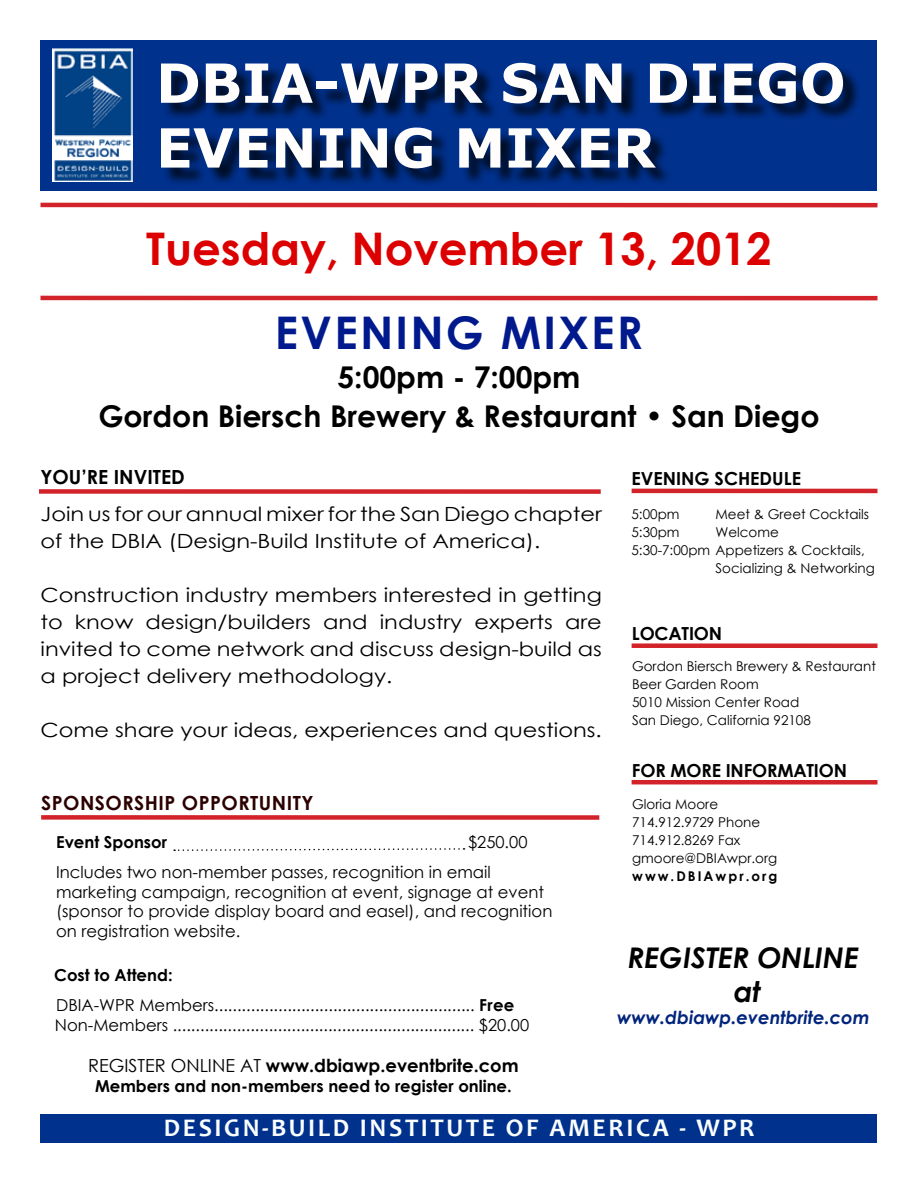
<style>
.page{position:relative;width:918px;height:1188px;background:#fff}
.page>*{position:absolute;margin:0;border:0;box-sizing:border-box;transform-origin:0 0}
.t1{font:700 54px/64.8px "Verdana";color:#fffefd}
.t2{font:700 45px "Century Gothic";color:#dc0000}
.t3{font:700 45px "Century Gothic";letter-spacing:.05em;color:#001a8d}
.t4{font:700 30px/39px "Century Gothic";color:#000;text-align:center}
.t5{font:italic 700 28.5px/34.2px "Century Gothic";color:#000;text-align:center}
.t6{font:700 25.5px "Candara";letter-spacing:.1em;color:#fafefd}
.t7{font:19.65px/27px "Century Gothic";color:#000;scale:1.15 1}
.t8{font:700 19.5px "Century Gothic";letter-spacing:.025em;color:#2c0001}
.t9{font:700 19.5px "Century Gothic";color:#000}
.t10{font:700 18px "Century Gothic";color:#000}
.t11{font:italic 700 18px "Century Gothic";color:#00247c}
.t12{font:16.5px/30px "Century Gothic";color:#000}
.t13{font:700 16.5px "Century Gothic";color:#000}
.t14{font:13.5px/18px "Century Gothic";color:#000}
.t15{font:700 13.5px "Century Gothic";letter-spacing:.15em;color:#000}
.s1{font-weight:700}
.s2{font-weight:400}
</style>
<div class="page">
<div style="left:40px;top:1114px;width:838px;height:29px;background:#00318d"></div>
<div style="left:40px;top:40px;width:838px;height:151px;background:#00318d"></div>
<img style="left:52px;top:49px;width:80px;height:132px">
<div style="left:163px;top:64px;width:699px;height:123px;background:#000;opacity:.75"></div>
<div style="left:39px;top:489px;width:562px;height:5px;background:#d2232a"></div>
<hr style="left:632px;top:489px;width:245px;height:4px;background:#d2232a">
<div style="left:632px;top:643px;width:245px;height:5px;background:#d2232a"></div>
<hr style="left:41px;top:203px;width:836px;height:4px;background:#d2232a">
<div style="left:632px;top:780px;width:245px;height:5px;background:#d2232a"></div>
<hr style="left:41px;top:296px;width:836px;height:4px;background:#d2232a">
<svg style="left:174px;top:848px;width:291px;height:3px"></svg>
<div style="left:41px;top:815px;width:558px;height:5px;background:#d2232a"></div>
<h1 class="t1" style="left:156px;top:50px;width:691px">DBIA-WPR SAN DIEGO<br>EVENING MIXER</h1>
<h2 class="t2" style="left:146px;top:214px;width:627px">Tuesday, November 13, 2012</h2>
<h2 class="t3" style="left:275px;top:298px;width:370px">EVENING MIXER</h2>
<h3 class="t4" style="left:98px;top:356px;width:723px">5:00pm - 7:00pm<br>Gordon Biersch Brewery &amp; Restaurant • San Diego</h3>
<p class="t9" style="left:40px;top:463px;width:146px">YOU’RE INVITED</p>
<p class="t7" style="left:40px;top:500px;width:490px">Join us for our annual mixer for the San Diego chapter of the DBIA (Design-Build Institute of America).</p>
<p class="t7" style="left:40px;top:581px;width:490px;text-align:justify">Construction industry members interested in getting to know design/builders and industry experts are invited to come network and discuss design-build as a project delivery methodology.</p>
<p class="t7" style="left:40px;top:716px;width:490px">Come share your ideas, experiences and questions.</p>
<p class="t8" style="left:41px;top:788px;width:274px">SPONSORSHIP OPPORTUNITY</p>
<p class="t12" style="left:56px;top:827px;width:473px;text-indent:412px">$250.00<br>Includes two non-member passes, recognition in email</p>
<p class="t12" style="left:56px;top:882px;width:498px;line-height:19.8px">marketing campaign, recognition at event, signage at event (sponsor to provide display board and easel), and recognition on registration website.</p>
<p class="t12" style="left:54px;top:960px;width:462px"><span class="s1">Cost to Attend:<br></span>DBIA-WPR Members......................................................... <span class="s1">Free</span></p>
<p class="t12" style="left:55px;top:1010px;width:476px">Non-Members .................................................................. $20.00</p>
<p class="t10" style="left:88px;top:1052px;width:432px"><span class="s2">REGISTER ONLINE AT</span> www.dbiawp.eventbrite.com</p>
<p class="t13" style="left:95px;top:1074px;width:418px">Members and non-members need to register online.</p>
<p class="t13" style="left:56px;top:829px;width:112px">Event Sponsor</p>
<p class="t10" style="left:632px;top:465px;width:171px">EVENING SCHEDULE</p>
<p class="t14" style="left:632px;top:505px;width:50px">5:00pm</p>
<p class="t14" style="left:715px;top:505px;width:155px">Meet &amp; Greet Cocktails</p>
<p class="t14" style="left:632px;top:523px;width:50px">5:30pm</p>
<p class="t14" style="left:715px;top:523px;width:65px">Welcome</p>
<p class="t14" style="left:632px;top:541px;width:235px">5:30-7:00pm Appetizers &amp; Cocktails,</p>
<p class="t14" style="left:715px;top:559px;width:161px">Socializing &amp; Networking</p>
<p class="t10" style="left:632px;top:620px;width:92px">LOCATION</p>
<p class="t14" style="left:632px;top:657px;width:245px">Gordon Biersch Brewery &amp; Restaurant<br>Beer Garden Room<br>5010 Mission Center Road<br>San Diego, California 92108</p>
<p class="t10" style="left:632px;top:757px;width:217px">FOR MORE INFORMATION</p>
<p class="t14" style="left:632px;top:794px;width:147px">Gloria Moore<br>714.912.9729 Phone<br>714.912.8269 Fax gmoore@DBIAwpr.org</p>
<p class="t15" style="left:632px;top:865px;width:147px">www.DBIAwpr.org</p>
<h3 class="t5" style="left:628px;top:939px;width:232px">REGISTER ONLINE at</h3>
<p class="t11" style="left:617px;top:1004px;width:254px">www.dbiawp.eventbrite.com</p>
<h3 class="t6" style="left:164px;top:1112px;width:592px">DESIGN-BUILD INSTITUTE OF AMERICA - WPR</h3>
</div>
